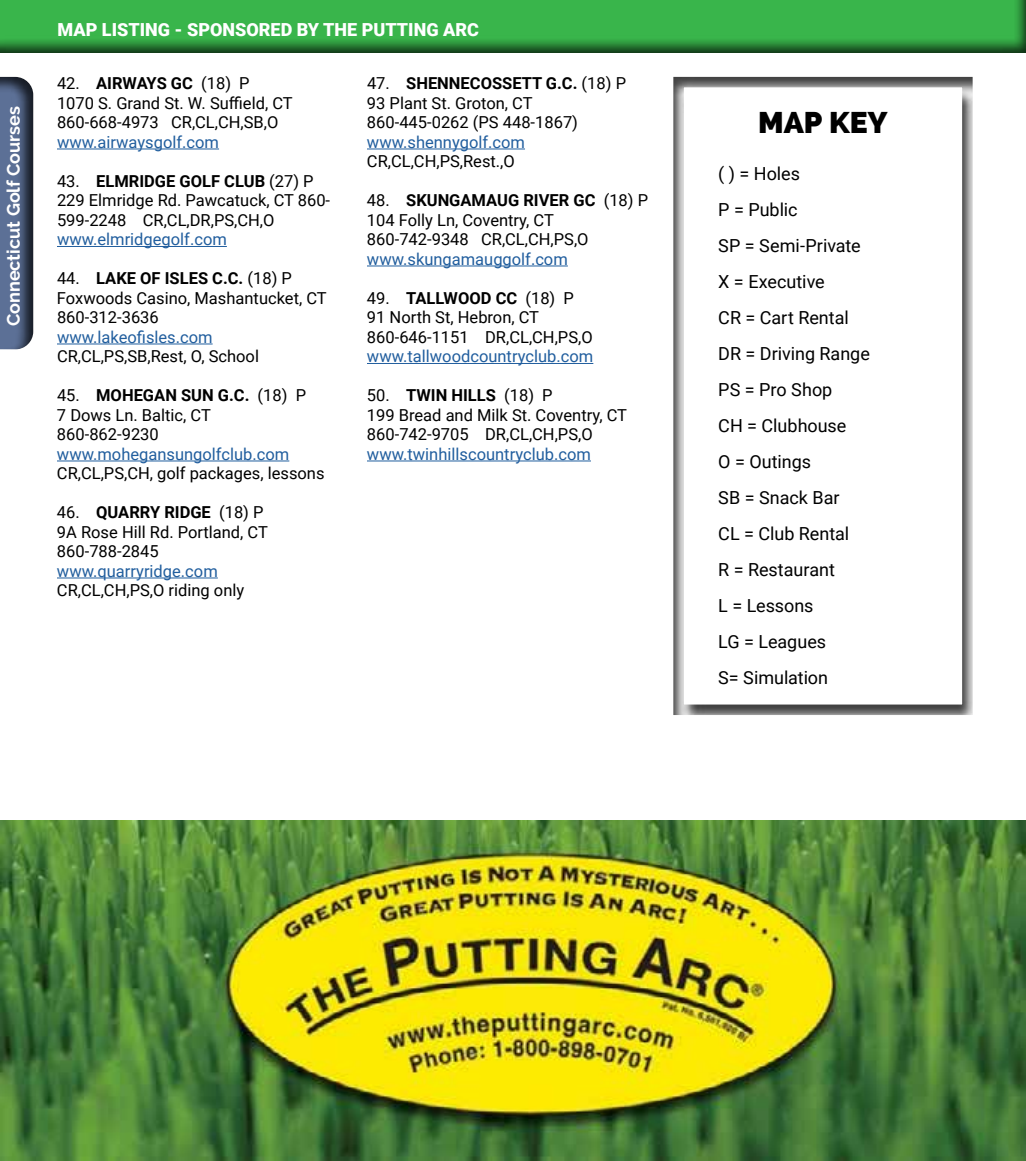
<style>
.page{position:relative;width:1026px;height:1161px;background:#fff}
.page>*{position:absolute;margin:0;border:0;box-sizing:border-box;transform-origin:0 0}
.t1{font:800 30px "Raleway";letter-spacing:-.005em;color:#000}
.t2{font:18px/36px "Roboto";color:#000}
.t3{font:900 18px "Roboto";color:#fff}
.t4{font:700 18px "Raleway";color:#fff}
.t5{font:16.5px/19.5px "Roboto";color:#000}
.t6{font:16.5px "Roboto";color:#215e9e}
.s1{font-weight:700}
</style>
<div class="page">
<div style="left:0;top:0;width:1026px;height:55px;background:#000;opacity:.75"></div>
<hr style="left:57px;top:149px;width:162px;height:1px;background:#215e9e">
<hr style="left:57px;top:246px;width:170px;height:1px;background:#215e9e">
<hr style="left:57px;top:344px;width:156px;height:1px;background:#215e9e">
<hr style="left:57px;top:461px;width:232px;height:1px;background:#215e9e">
<hr style="left:57px;top:578px;width:161px;height:1px;background:#215e9e">
<hr style="left:367px;top:149px;width:158px;height:1px;background:#215e9e">
<hr style="left:367px;top:266px;width:201px;height:1px;background:#215e9e">
<hr style="left:367px;top:363px;width:226px;height:1px;background:#215e9e">
<hr style="left:367px;top:461px;width:224px;height:1px;background:#215e9e">
<div style="left:659px;top:65px;width:327px;height:651px;background:#000;opacity:.75"></div>
<div style="left:0;top:65px;width:47px;height:285px;background:#000;opacity:.75"></div>
<img style="left:0;top:820px;width:1026px;height:341px">
<p class="t4" style="left:3px;top:326px;width:222px;rotate:-90deg">Connecticut Golf Courses</p>
<p class="t3" style="left:58px;top:17px;width:423px">MAP LISTING - SPONSORED BY THE PUTTING ARC</p>
<p class="t5" style="left:57px;top:73px;width:237px">42. <span class="s1">AIRWAYS GC</span> (18) P<br>1070 S. Grand St. W. Suffield, CT<br>860-668-4973 CR,CL,CH,SB,O</p>
<p class="t6" style="left:57px;top:130px;width:164px">www.airwaysgolf.com</p>
<p class="t5" style="left:57px;top:171px;width:275px">43. <span class="s1">ELMRIDGE GOLF CLUB</span> (27) P<br>229 Elmridge Rd. Pawcatuck, CT 860-<br>599-2248 CR,CL,DR,PS,CH,O</p>
<p class="t6" style="left:57px;top:228px;width:171px">www.elmridgegolf.com</p>
<p class="t5" style="left:57px;top:268px;width:271px">44. <span class="s1">LAKE OF ISLES C.C.</span> (18) P<br>Foxwoods Casino, Mashantucket, CT<br>860-312-3636</p>
<p class="t6" style="left:57px;top:325px;width:157px">www.lakeofisles.com</p>
<p class="t5" style="left:57px;top:346px;width:204px">CR,CL,PS,SB,Rest, O, School</p>
<p class="t5" style="left:57px;top:385px;width:251px">45. <span class="s1">MOHEGAN SUN G.C.</span> (18) P<br>7 Dows Ln. Baltic, CT<br>860-862-9230</p>
<p class="t6" style="left:57px;top:442px;width:234px">www.mohegansungolfclub.com</p>
<p class="t5" style="left:57px;top:463px;width:269px">CR,CL,PS,CH, golf packages, lessons</p>
<p class="t5" style="left:57px;top:502px;width:212px">46. <span class="s1">QUARRY RIDGE</span> (18) P<br>9A Rose Hill Rd. Portland, CT<br>860-788-2845</p>
<p class="t6" style="left:57px;top:559px;width:162px">www.quarryridge.com</p>
<p class="t5" style="left:57px;top:580px;width:189px">CR,CL,CH,PS,O riding only</p>
<p class="t5" style="left:367px;top:73px;width:261px">47. <span class="s1">SHENNECOSSETT G.C.</span> (18) P<br>93 Plant St. Groton, CT<br>860-445-0262 (PS 448-1867)</p>
<p class="t6" style="left:367px;top:130px;width:160px">www.shennygolf.com</p>
<p class="t5" style="left:367px;top:151px;width:149px">CR,CL,CH,PS,Rest.,O</p>
<p class="t5" style="left:367px;top:190px;width:283px">48. <span class="s1">SKUNGAMAUG RIVER GC</span> (18) P<br>104 Folly Ln, Coventry, CT<br>860-742-9348 CR,CL,CH,PS,O</p>
<p class="t6" style="left:367px;top:247px;width:202px">www.skungamauggolf.com</p>
<p class="t5" style="left:367px;top:288px;width:227px">49. <span class="s1">TALLWOOD CC</span> (18) P<br>91 North St, Hebron, CT<br>860-646-1151 DR,CL,CH,PS,O</p>
<p class="t6" style="left:367px;top:345px;width:228px">www.tallwoodcountryclub.com</p>
<p class="t5" style="left:367px;top:385px;width:262px">50. <span class="s1">TWIN HILLS</span> (18) P<br>199 Bread and Milk St. Coventry, CT<br>860-742-9705 DR,CL,CH,PS,O</p>
<p class="t6" style="left:367px;top:442px;width:225px">www.twinhillscountryclub.com</p>
<h1 class="t1" style="left:758px;top:105px;width:131px">MAP KEY</h1>
<p class="t2" style="left:718px;top:155px;width:153px">( ) = Holes<br>P = Public<br>SP = Semi-Private<br>X = Executive<br>CR = Cart Rental<br>DR = Driving Range<br>PS = Pro Shop<br>CH = Clubhouse<br>O = Outings<br>SB = Snack Bar<br>CL = Club Rental<br>R = Restaurant<br>L = Lessons<br>LG = Leagues<br>S= Simulation</p>
</div>
